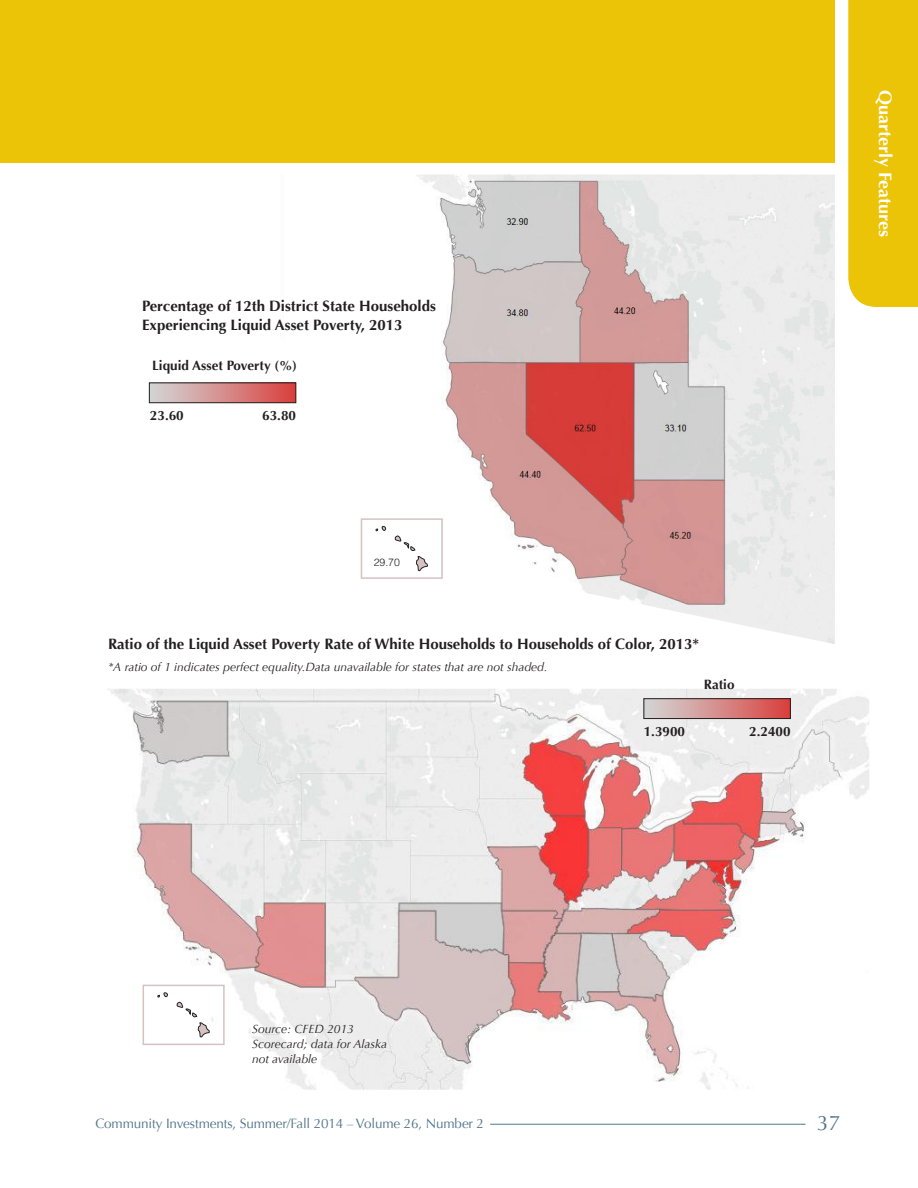
<style>
.page{position:relative;width:918px;height:1188px;background:#fff}
.page>*{position:absolute;margin:0;border:0;box-sizing:border-box;transform-origin:0 0}
.t1{font:21px "Optima";color:#52758a}
.t2{font:700 18px "Optima";color:#fff}
.t3{font:700 15px/18.8px "Optima";color:#231f20}
.t4{font:13.5px "Optima";letter-spacing:-.01em;color:#52758a}
.t5{font:700 13.5px "Optima";color:#231f20}
.t6{font:italic 12px/15px "Optima";color:#231f20}
.t7{font:300 10.5px "Helvetica";color:#231f20}
</style>
<div class="page">
<div style="left:0;top:0;width:835px;height:163px;background:#ecc407"></div>
<svg style="left:848px;top:0;width:70px;height:307px;background:#ecc50e"></svg>
<hr style="left:490px;top:1124px;width:316px;height:1px;background:#52758a">
<img style="left:108px;top:689px;width:761px;height:401px">
<img style="left:281px;top:174px;width:554px;height:470px">
<svg style="left:157px;top:992px;width:11px;height:6px"></svg>
<svg style="left:177px;top:1002px;width:33px;height:36px"></svg>
<div style="left:143px;top:985px;width:82px;height:60px;border:2px solid #d5c2c1"></div>
<svg style="left:376px;top:526px;width:10px;height:5px"></svg>
<svg style="left:395px;top:535px;width:33px;height:36px"></svg>
<div style="left:361px;top:518px;width:82px;height:61px;border:2px solid #d5c2c1"></div>
<div style="left:149px;top:383px;width:147px;height:20px;background:linear-gradient(to right,#d3dada,#d9413e)"></div>
<div style="left:149px;top:383px;width:147px;height:20px;border:1px solid #231f20"></div>
<div style="left:644px;top:699px;width:146px;height:20px;background:linear-gradient(to right,#d3d9d9,#d9423f)"></div>
<div style="left:644px;top:698px;width:147px;height:21px;border:1px solid #231f20"></div>
<p class="t3" style="left:142px;top:297px;width:295px">Percentage of 12th District State Households<br>Experiencing Liquid Asset Poverty, 2013</p>
<p class="t5" style="left:152px;top:358px;width:146px">Liquid Asset Poverty (%)</p>
<p class="t5" style="left:150px;top:408px;width:35px">23.60</p>
<p class="t5" style="left:262px;top:408px;width:35px">63.80</p>
<p class="t7" style="left:374px;top:556px;width:28px">29.70</p>
<p class="t3" style="left:108px;top:635px;width:593px">Ratio of the Liquid Asset Poverty Rate of White Households to Households of Color, 2013*</p>
<p class="t6" style="left:108px;top:660px;width:441px">*A ratio of 1 indicates perfect equality.Data unavailable for states that are not shaded.</p>
<p class="t5" style="left:704px;top:676px;width:32px">Ratio</p>
<p class="t5" style="left:644px;top:724px;width:43px">1.3900</p>
<p class="t5" style="left:749px;top:724px;width:43px">2.2400</p>
<p class="t2" style="left:896px;top:90px;width:149px;rotate:90deg">Quarterly Features</p>
<p class="t6" style="left:252px;top:1021px;width:137px">Source: CFED 2013<br>Scorecard; data for Alaska not available</p>
<p class="t4" style="left:95px;top:1115px;width:390px">Community Investments, Summer/Fall 2014 – Volume 26, Number 2</p>
<p class="t1" style="left:817px;top:1110px;width:25px">37</p>
</div>
